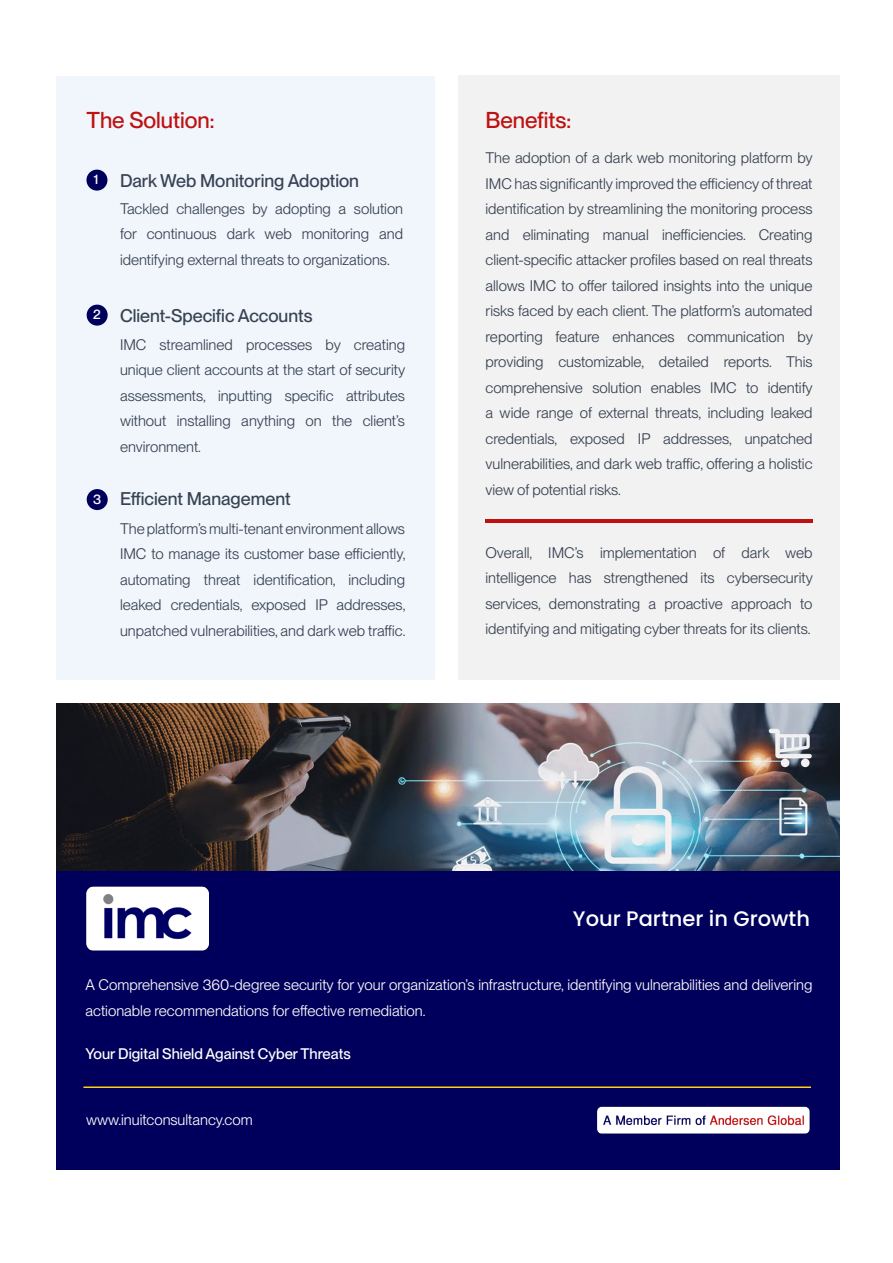
<style>
.page{position:relative;width:893px;height:1263px;background:#fff}
.page>*{position:absolute;margin:0;border:0;box-sizing:border-box;transform-origin:0 0}
.t1{font:500 22.5px "PP Neue Montreal";color:#bf1111}
.t2{font:500 21px "Poppins";color:#fff}
.t3{font:500 18px "PP Neue Montreal";color:#384252}
.t4{font:15px/25.5px "PP Neue Montreal";color:#374151;text-align:justify}
.t5{font:15px/25.5px "PP Neue Montreal";color:#fff}
.t6{font:500 15px "PP Neue Montreal";color:#fff}
.t7{font:500 13.5px "PP Neue Montreal";color:#fff}
</style>
<div class="page">
<div style="left:56px;top:77px;width:378px;height:603px;background:#f0f6fc"></div>
<div style="left:458px;top:75px;width:382px;height:605px;background:#f2f2f2"></div>
<div style="left:86px;top:170px;width:21px;height:21px;background:#00005c;border-radius:50%"></div>
<div style="left:87px;top:305px;width:21px;height:21px;background:#00005c;border-radius:50%"></div>
<div style="left:87px;top:489px;width:21px;height:21px;background:#00005c;border-radius:50%"></div>
<div style="left:56px;top:704px;width:784px;height:466px;background:#00005c"></div>
<img style="left:86px;top:886px;width:123px;height:65px">
<hr style="left:83px;top:1086px;width:728px;height:2px;background:#ffd312">
<img style="left:597px;top:1106px;width:213px;height:28px">
<hr style="left:485px;top:519px;width:327px;height:3px;background:#bf1111">
<img style="left:56px;top:704px;width:783px;height:166px">
<p class="t1" style="left:86px;top:107px;width:130px">The Solution:</p>
<p class="t7" style="left:94px;top:172px;width:6px">1</p>
<p class="t3" style="left:120px;top:170px;width:241px">Dark Web Monitoring Adoption</p>
<p class="t4" style="left:120px;top:196px;width:285px">Tackled challenges by adopting a solution for continuous dark web monitoring and identifying external threats to organizations.</p>
<p class="t7" style="left:93px;top:307px;width:9px">2</p>
<p class="t3" style="left:120px;top:305px;width:194px">Client-Specific Accounts</p>
<p class="t4" style="left:120px;top:331px;width:287px">IMC streamlined processes by creating unique client accounts at the start of security assessments, inputting specific attributes without installing anything on the client’s environment.</p>
<p class="t7" style="left:93px;top:491px;width:10px">3</p>
<p class="t3" style="left:120px;top:488px;width:172px">Efficient Management</p>
<p class="t4" style="left:120px;top:515px;width:287px">The platform’s multi-tenant environment allows IMC to manage its customer base efficiently, automating threat identification, including leaked credentials, exposed IP addresses, unpatched vulnerabilities, and dark web traffic.</p>
<p class="t1" style="left:485px;top:107px;width:87px">Benefits:</p>
<p class="t4" style="left:485px;top:145px;width:329px">The adoption of a dark web monitoring platform by IMC has significantly improved the efficiency of threat identification by streamlining the monitoring process and eliminating manual inefficiencies. Creating client-specific attacker profiles based on real threats allows IMC to offer tailored insights into the unique risks faced by each client. The platform’s automated reporting feature enhances communication by providing customizable, detailed reports. This comprehensive solution enables IMC to identify a wide range of external threats, including leaked credentials, exposed IP addresses, unpatched vulnerabilities, and dark web traffic, offering a holistic view of potential risks.</p>
<p class="t4" style="left:485px;top:539px;width:329px">Overall, IMC’s implementation of dark web intelligence has strengthened its cybersecurity services, demonstrating a proactive approach to identifying and mitigating cyber threats for its clients.</p>
<p class="t2" style="left:573px;top:907px;width:239px">Your Partner in Growth</p>
<p class="t5" style="left:86px;top:972px;width:728px">A Comprehensive 360-degree security for your organization’s infrastructure, identifying vulnerabilities and delivering actionable recommendations for effective remediation.</p>
<p class="t6" style="left:86px;top:1045px;width:267px">Your Digital Shield Against Cyber Threats</p>
<p class="t5" style="left:86px;top:1106px;width:168px">www.inuitconsultancy.com</p>
</div>
